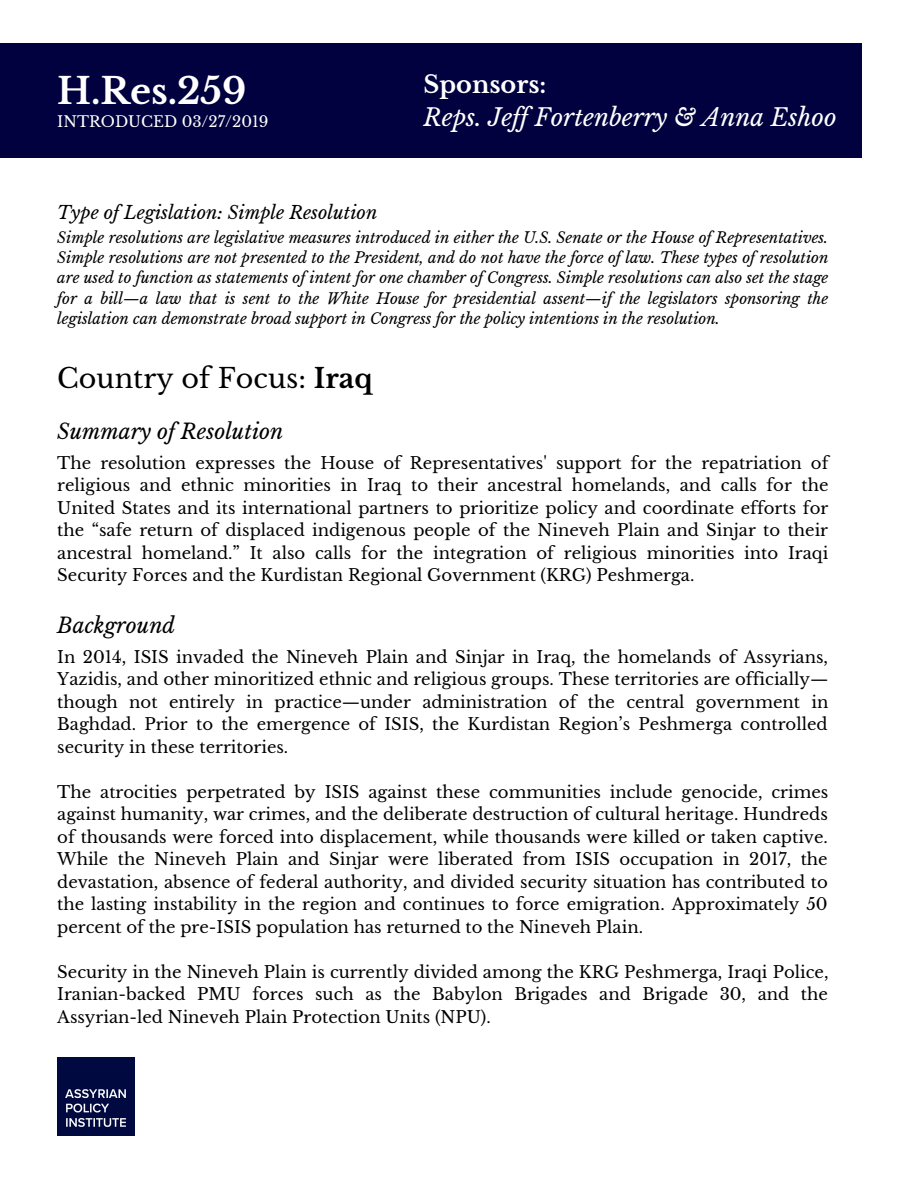
<style>
.page{position:relative;width:918px;height:1188px;background:#fff}
.page>*{position:absolute;margin:0;border:0;box-sizing:border-box;transform-origin:0 0}
.t1{font:700 36px "Libre Baskerville";color:#fff}
.t2{font:27px "Libre Baskerville";color:#000}
.t3{font:italic 24px "Libre Baskerville";color:#fff}
.t4{font:700 24px "Libre Baskerville";color:#fff}
.t5{font:italic 21px "Libre Baskerville";color:#000}
.t6{font:italic 18px "Libre Baskerville";color:#000}
.t7{font:16.5px/22.5px "Libre Baskerville";color:#000;text-align:justify}
.t8{font:italic 15px/20.2px "Libre Baskerville";color:#000;text-align:justify}
.t9{font:15px "Libre Baskerville";color:#fff}
.s1{font-weight:700}
</style>
<div class="page">
<div style="left:0;top:43px;width:862px;height:115px;background:#00013e"></div>
<img style="left:57px;top:1058px;width:78px;height:77px">
<h1 class="t1" style="left:57px;top:69px;width:191px">H.Res.259</h1>
<h3 class="t4" style="left:424px;top:70px;width:124px">Sponsors:</h3>
<h3 class="t3" style="left:424px;top:102px;width:415px">Reps. Jef Fortenberry &amp; Anna Eshoo</h3>
<p class="t9" style="left:57px;top:112px;width:213px">INTRODUCED 03/27/2019</p>
<p class="t6" style="left:57px;top:201px;width:322px">Type of Legislation: Simple Resolution</p>
<p class="t8" style="left:57px;top:227px;width:773px">Simple resolutions are legislative measures introduced in either the U.S. Senate or the House of Representatives.<br>Simple resolutions are not presented to the President, and do not have the force of law. These types of resolution are used to function as statements of intent for one chamber of Congress. Simple resolutions can also set the stage for a bill—a law that is sent to the White House for presidential assent—if the legislators sponsoring the legislation can demonstrate broad support in Congress for the policy intentions in the resolution.</p>
<h2 class="t2" style="left:57px;top:361px;width:317px">Country of Focus: <span class="s1">Iraq</span></h2>
<p class="t5" style="left:57px;top:418px;width:228px">Summary of Resolution</p>
<p class="t7" style="left:57px;top:452px;width:773px">The resolution expresses the House of Representatives' support for the repatriation of religious and ethnic minorities in Iraq to their ancestral homelands, and calls for the United States and its international partners to prioritize policy and coordinate efforts for the “safe return of displaced indigenous people of the Nineveh Plain and Sinjar to their ancestral homeland.” It also calls for the integration of religious minorities into Iraqi Security Forces and the Kurdistan Regional Government (KRG) Peshmerga.</p>
<p class="t5" style="left:57px;top:612px;width:119px">Background</p>
<p class="t7" style="left:57px;top:646px;width:773px">In 2014, ISIS invaded the Nineveh Plain and Sinjar in Iraq, the homelands of Assyrians, Yazidis, and other minoritized ethnic and religious groups. These territories are officially— though not entirely in practice—under administration of the central government in Baghdad. Prior to the emergence of ISIS, the Kurdistan Region’s Peshmerga controlled security in these territories.</p>
<p class="t7" style="left:57px;top:781px;width:773px">The atrocities perpetrated by ISIS against these communities include genocide, crimes against humanity, war crimes, and the deliberate destruction of cultural heritage. Hundreds of thousands were forced into displacement, while thousands were killed or taken captive.<br>While the Nineveh Plain and Sinjar were liberated from ISIS occupation in 2017, the devastation, absence of federal authority, and divided security situation has contributed to the lasting instability in the region and continues to force emigration. Approximately 50 percent of the pre-ISIS population has returned to the Nineveh Plain.</p>
<p class="t7" style="left:57px;top:961px;width:773px">Security in the Nineveh Plain is currently divided among the KRG Peshmerga, Iraqi Police, Iranian-backed PMU forces such as the Babylon Brigades and Brigade 30, and the Assyrian-led Nineveh Plain Protection Units (NPU).</p>
</div>
